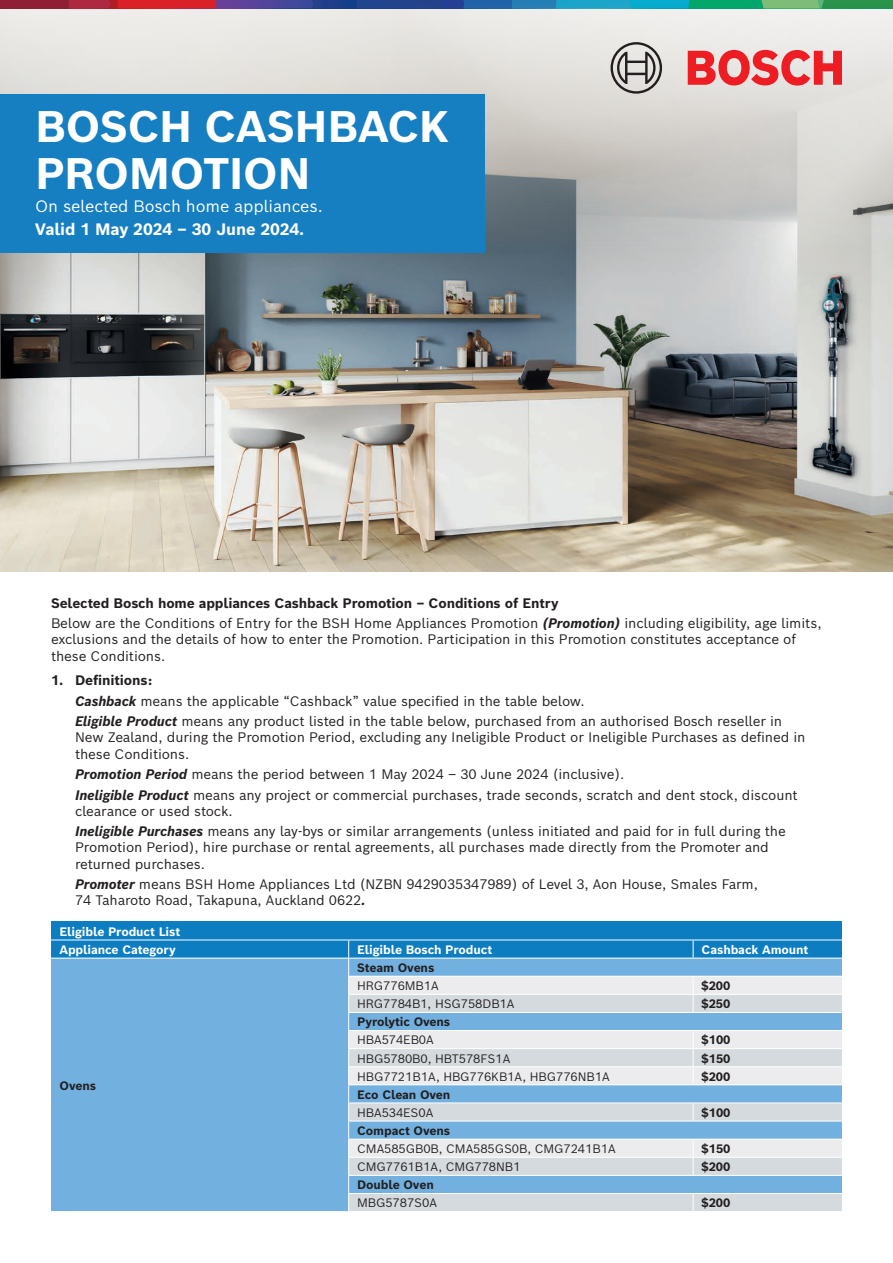
<style>
.page{position:relative;width:893px;height:1263px;background:#fff}
.page>*{position:absolute;margin:0;border:0;box-sizing:border-box;transform-origin:0 0}
.t1{font:700 43.2px/46.8px "Bosch Sans";letter-spacing:-.01em;color:#fff}
.t2{font:16.2px "Bosch Sans";letter-spacing:-.01em;color:#fff}
.t3{font:700 16.2px "Bosch Sans";letter-spacing:-.01em;color:#fff}
.t4{font:13.5px/20.4px "Bosch Sans";letter-spacing:-.01em;color:#231f20}
.t5{font:12px "Bosch Sans";letter-spacing:-.01em;color:#231f20}
.t6{font:700 12px "Bosch Sans";letter-spacing:-.01em;color:#231f20}
.t7{font:700 12px/18.1px "Bosch Sans";letter-spacing:-.01em;color:#fff}
.s1{font-weight:700}
.s2{font-weight:700;font-style:italic}
</style>
<div class="page">
<img style="left:0;top:252px;width:893px;height:319px">
<div style="left:51px;top:922px;width:791px;height:18px;background:#0d7dc2"></div>
<svg style="left:51px;top:940px;width:791px;height:271px;background:#96c1e0"></svg>
<hr style="left:348px;top:1157px;width:345px;height:1px;background:#fff">
<hr style="left:693px;top:1157px;width:149px;height:1px;background:#fff">
<hr style="left:348px;top:1175px;width:345px;height:1px;background:#fff">
<hr style="left:693px;top:1175px;width:149px;height:1px;background:#fff">
<hr style="left:348px;top:1193px;width:345px;height:1px;background:#fff">
<hr style="left:693px;top:1193px;width:149px;height:1px;background:#fff">
<div style="left:0;top:9px;width:893px;height:243px;background:#e8e6e3"></div>
<svg style="left:325px;top:9px;width:568px;height:444px"></svg>
<div style="left:0;top:94px;width:485px;height:158px;background:#167fc2"></div>
<div style="left:0;top:0;width:69px;height:9px;background:#8f1f35"></div>
<svg style="left:69px;top:0;width:824px;height:9px;background:#476a80"></svg>
<svg style="left:688px;top:50px;width:154px;height:36px"></svg>
<svg style="left:610px;top:42px;width:52px;height:52px"></svg>
<h1 class="t1" style="left:35px;top:103px;width:416px">BOSCH CASHBACK<br>PROMOTION</h1>
<p class="t2" style="left:35px;top:195px;width:289px">On selected Bosch home appliances.</p>
<p class="t3" style="left:35px;top:218px;width:271px">Valid 1 May 2024 – 30 June 2024.</p>
<p class="t4" style="left:51px;top:592px;width:772px"><span class="s1">Selected Bosch home appliances Cashback Promotion – Conditions of Entry<br></span>Below are the Conditions of Entry for the BSH Home Appliances Promotion <span class="s2">(Promotion)</span> including eligibility, age limits,</p>
<p class="t4" style="left:51px;top:631px;width:747px;line-height:16.2px">exclusions and the details of how to enter the Promotion. Participation in this Promotion constitutes acceptance of these Conditions.</p>
<p class="t4" style="left:75px;top:670px;width:709px;text-indent:-24px"><span class="s1">1. Definitions:<br></span><span class="s2">Cashback</span> means the applicable “Cashback” value specified in the table below.<br><span class="s2">Eligible Product</span> means any product listed in the table below, purchased from an authorised Bosch reseller in</p>
<p class="t4" style="left:75px;top:729px;width:732px;line-height:16.2px">New Zealand, during the Promotion Period, excluding any Ineligible Product or Ineligible Purchases as defined in these Conditions.</p>
<p class="t4" style="left:75px;top:763px;width:724px"><span class="s2">Promotion Period</span> means the period between 1 May 2024 – 30 June 2024 (inclusive).<br><span class="s2">Ineligible Product</span> means any project or commercial purchases, trade seconds, scratch and dent stock, discount</p>
<p class="t4" style="left:75px;top:800px;width:712px">clearance or used stock.<br><span class="s2">Ineligible Purchases</span> means any lay-bys or similar arrangements (unless initiated and paid for in full during the</p>
<p class="t4" style="left:75px;top:839px;width:695px;line-height:16.2px">Promotion Period), hire purchase or rental agreements, all purchases made directly from the Promoter and returned purchases.</p>
<p class="t4" style="left:75px;top:875px;width:684px;line-height:16.2px"><span class="s2">Promoter</span> means BSH Home Appliances Ltd (NZBN 9429035347989) of Level 3, Aon House, Smales Farm,<br>74 Taharoto Road, Takapuna, Auckland 0622<span class="s2">.</span></p>
<p class="t7" style="left:60px;top:922px;width:122px">Eligible Product List<br>Appliance Category</p>
<p class="t7" style="left:357px;top:940px;width:137px">Eligible Bosch Product</p>
<p class="t7" style="left:702px;top:940px;width:108px">Cashback Amount</p>
<p class="t6" style="left:60px;top:1077px;width:38px">Ovens</p>
<p class="t6" style="left:357px;top:959px;width:79px">Steam Ovens</p>
<p class="t5" style="left:357px;top:977px;width:83px">HRG776MB1A</p>
<p class="t6" style="left:702px;top:978px;width:30px">$200</p>
<p class="t5" style="left:357px;top:996px;width:159px">HRG7784B1, HSG758DB1A</p>
<p class="t6" style="left:702px;top:996px;width:30px">$250</p>
<p class="t6" style="left:357px;top:1014px;width:95px">Pyrolytic Ovens</p>
<p class="t5" style="left:357px;top:1032px;width:78px">HBA574EB0A</p>
<p class="t6" style="left:702px;top:1032px;width:30px">$100</p>
<p class="t5" style="left:357px;top:1050px;width:155px">HBG5780B0, HBT578FS1A</p>
<p class="t6" style="left:702px;top:1050px;width:30px">$150</p>
<p class="t5" style="left:357px;top:1068px;width:254px">HBG7721B1A, HBG776KB1A, HBG776NB1A</p>
<p class="t6" style="left:702px;top:1068px;width:30px">$200</p>
<p class="t6" style="left:357px;top:1086px;width:95px">Eco Clean Oven</p>
<p class="t5" style="left:357px;top:1104px;width:78px">HBA534ES0A</p>
<p class="t6" style="left:702px;top:1104px;width:30px">$100</p>
<p class="t6" style="left:357px;top:1122px;width:94px">Compact Ovens</p>
<p class="t5" style="left:357px;top:1140px;width:260px">CMA585GB0B, CMA585GS0B, CMG7241B1A</p>
<p class="t6" style="left:702px;top:1141px;width:30px">$150</p>
<p class="t5" style="left:357px;top:1159px;width:165px">CMG7761B1A, CMG778NB1</p>
<p class="t6" style="left:702px;top:1159px;width:30px">$200</p>
<p class="t6" style="left:357px;top:1177px;width:78px">Double Oven</p>
<p class="t5" style="left:357px;top:1195px;width:81px">MBG5787S0A</p>
<p class="t6" style="left:702px;top:1195px;width:30px">$200</p>
</div>
